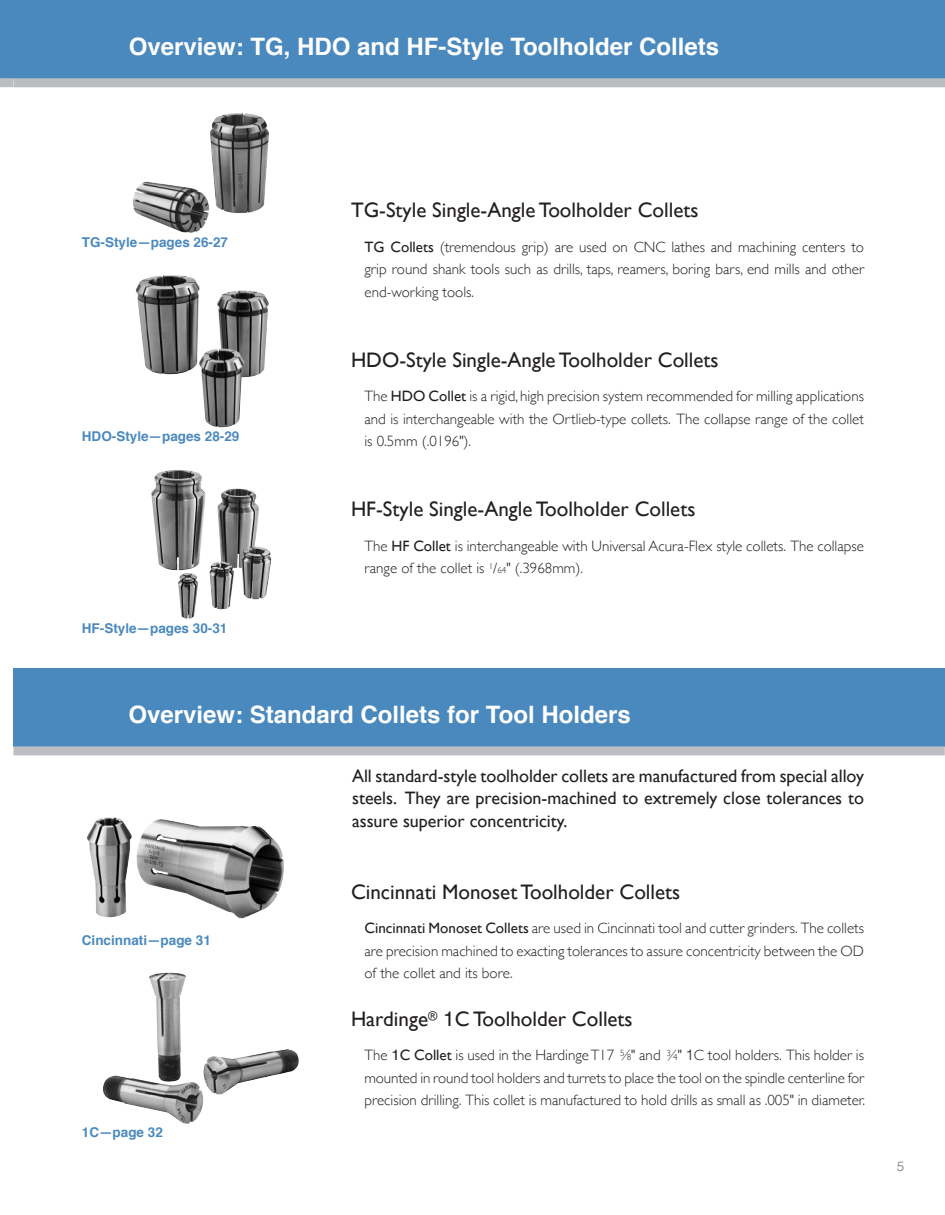
<style>
.page{position:relative;width:945px;height:1215px;background:#fff}
.page>*{position:absolute;margin:0;border:0;box-sizing:border-box;transform-origin:0 0}
.t1{font:700 24px "Helvetica";color:#fff}
.t2{font:21px "Gill Sans";color:#231f20}
.t3{font:18px/22.5px "Gill Sans";color:#231f20;text-align:justify}
.t4{font:300 15px/22.5px "Gill Sans";color:#231f20;text-align:justify}
.t5{font:700 13.5px "Helvetica";color:#4a89be}
.t6{font:13.5px "Helvetica";color:#939598}
.s1{font-weight:400}
.s2{font-size:9px}
.s3{font-family:"Helvetica"}
.s4{font-family:"Helvetica";font-weight:400}
</style>
<div class="page">
<img style="left:103px;top:973px;width:196px;height:151px">
<img style="left:136px;top:275px;width:133px;height:153px">
<img style="left:151px;top:470px;width:121px;height:149px">
<img style="left:133px;top:113px;width:136px;height:120px">
<img style="left:87px;top:817px;width:197px;height:102px">
<div style="left:0;top:0;width:14px;height:79px;background:#4a89be"></div>
<div style="left:14px;top:0;width:931px;height:79px;background:#4a89be"></div>
<div style="left:14px;top:668px;width:931px;height:79px;background:#4a89be"></div>
<div style="left:0;top:78px;width:14px;height:9px;background:#bcbdc0"></div>
<div style="left:14px;top:78px;width:931px;height:9px;background:#bcbdc0"></div>
<div style="left:14px;top:746px;width:931px;height:9px;background:#bcbdc0"></div>
<h1 class="t1" style="left:129px;top:27px;width:592px">Overview: TG, HDO and HF-Style Toolholder Collets</h1>
<p class="t5" style="left:82px;top:231px;width:148px">TG-Style—pages 26-27</p>
<p class="t5" style="left:82px;top:425px;width:159px">HDO-Style—pages 28-29</p>
<p class="t5" style="left:82px;top:618px;width:147px">HF-Style—pages 30-31</p>
<h2 class="t2" style="left:351px;top:198px;width:349px">TG-Style Single-Angle Toolholder Collets</h2>
<p class="t4" style="left:364px;top:235px;width:501px"><span class="s1">TG Collets</span> (tremendous grip) are used on CNC lathes and machining centers to grip round shank tools such as drills, taps, reamers, boring bars, end mills and other end-working tools.</p>
<h2 class="t2" style="left:351px;top:347px;width:369px">HDO-Style Single-Angle Toolholder Collets</h2>
<p class="t4" style="left:364px;top:384px;width:501px">The <span class="s1">HDO Collet</span> is a rigid, high precision system recommended for milling applications and is interchangeable with the Ortlieb-type collets. The collapse range of the collet is 0.5mm (.0196").</p>
<h2 class="t2" style="left:351px;top:497px;width:346px">HF-Style Single-Angle Toolholder Collets</h2>
<p class="t4" style="left:364px;top:534px;width:501px">The <span class="s1">HF Collet</span> is interchangeable with Universal Acura-Flex style collets. The collapse range of the collet is <sup>1</sup>/<span class="s2">64</span>" (.3968mm).</p>
<h1 class="t1" style="left:128px;top:695px;width:504px">Overview: Standard Collets for Tool Holders</h1>
<p class="t5" style="left:82px;top:929px;width:131px">Cincinnati—page 31</p>
<p class="t5" style="left:82px;top:1121px;width:83px">1C—page 32</p>
<p class="t3" style="left:352px;top:764px;width:513px">All standard-style toolholder collets are manufactured from special alloy steels. They are precision-machined to extremely close tolerances to assure superior concentricity.</p>
<h2 class="t2" style="left:351px;top:879px;width:331px">Cincinnati Monoset Toolholder Collets</h2>
<p class="t4" style="left:364px;top:916px;width:501px"><span class="s1">Cincinnati Monoset Collets</span> are used in Cincinnati tool and cutter grinders. The collets are precision machined to exacting tolerances to assure concentricity between the OD of the collet and its bore.</p>
<h2 class="t2" style="left:351px;top:1006px;width:283px">Hardinge<sup>®</sup> <span class="s3">1</span>C Toolholder Collets</h2>
<p class="t4" style="left:364px;top:1044px;width:502px">The <span class="s4">1</span><span class="s1">C Collet</span> is used in the Hardinge T17 <sup>5</sup>⁄<span class="s2">8</span>" and <sup>3</sup>⁄<span class="s2">4</span>" <span class="s3">1</span>C tool holders. This holder is mounted in round tool holders and turrets to place the tool on the spindle centerline for precision drilling. This collet is manufactured to hold drills as small as .005" in diameter.</p>
<p class="t6" style="left:897px;top:1156px;width:9px">5</p>
</div>
